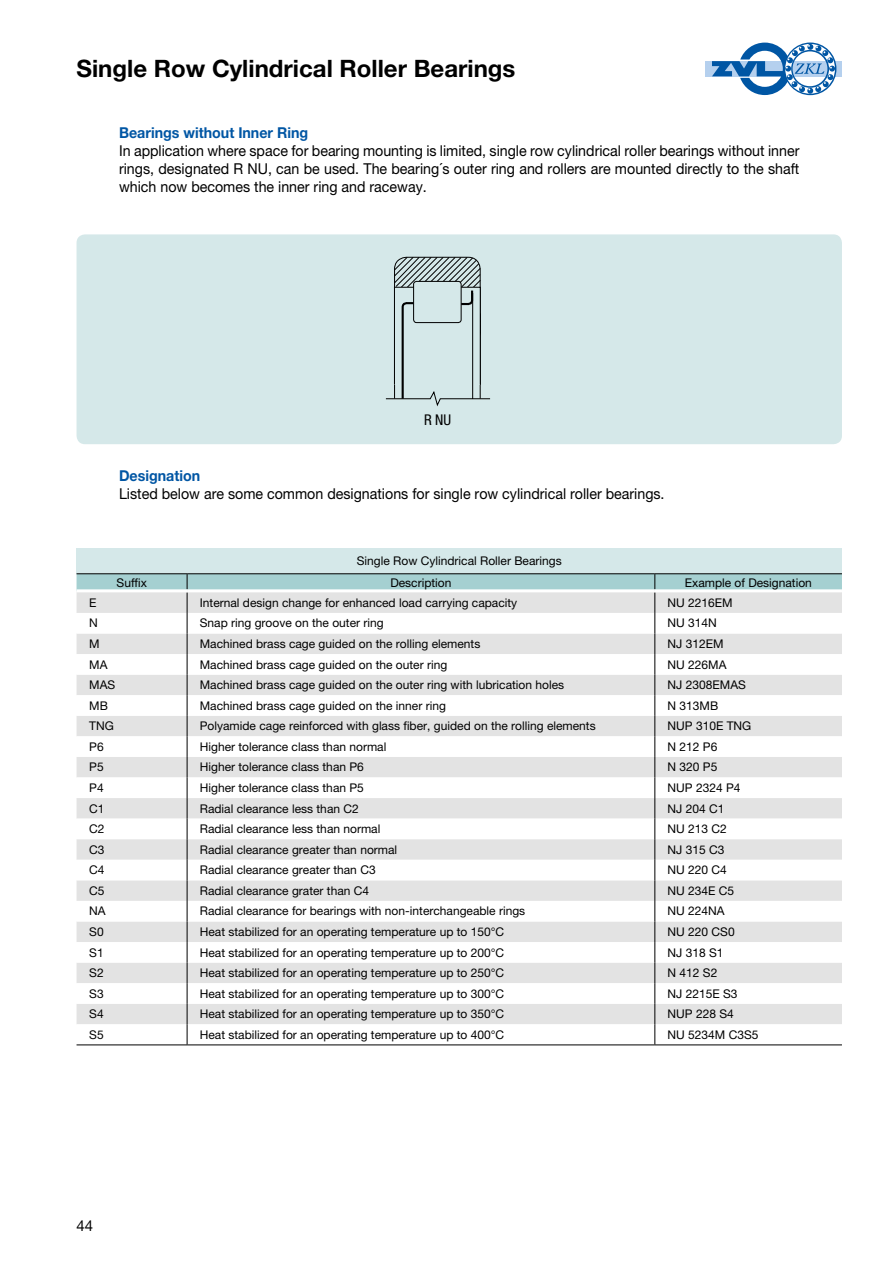
<style>
.page{position:relative;width:893px;height:1263px;background:#fff}
.page>*{position:absolute;margin:0;border:0;box-sizing:border-box;transform-origin:0 0}
.t1{font:700 24px "Helvetica Neue LT Pro";color:#000}
.t2{font:15px/18px "Helvetica Neue LT Pro";color:#000;text-align:justify;scale:.95 1}
.t3{font:700 15px "Helvetica Neue LT Pro";color:#0056a4;scale:.95 1}
.t4{font:15px "Helvetica Neue LT Pro";color:#000}
.t5{font:condensed 14.85px "Helvetica Neue LT Pro";color:#000}
.t6{font:12px "Helvetica Neue LT Pro";color:#000}
</style>
<div class="page">
<div style="left:706px;top:61px;width:136px;height:15px;background:#b5d0ee"></div>
<svg style="left:712px;top:43px;width:124px;height:52px"></svg>
<div style="left:77px;top:234px;width:765px;height:210px;background:#d5e8e9;border-radius:9px"></div>
<svg style="left:385px;top:256px;width:106px;height:151px"></svg>
<hr style="left:472px;top:293px;width:1px;height:106px;background:#000">
<div style="left:77px;top:548px;width:765px;height:26px;background:#d5e8e9"></div>
<svg style="left:77px;top:574px;width:765px;height:470px"></svg>
<hr style="left:77px;top:573px;width:110px;height:1px;background:#000">
<hr style="left:187px;top:573px;width:468px;height:1px;background:#000">
<hr style="left:655px;top:573px;width:187px;height:1px;background:#000">
<hr style="left:77px;top:1044px;width:110px;height:1px;background:#000">
<hr style="left:187px;top:1044px;width:468px;height:1px;background:#000">
<hr style="left:655px;top:1044px;width:187px;height:1px;background:#000">
<hr style="left:77px;top:589px;width:110px;height:3px;background:#fff">
<hr style="left:187px;top:589px;width:468px;height:3px;background:#fff">
<hr style="left:655px;top:589px;width:187px;height:3px;background:#fff">
<h1 class="t1" style="left:77px;top:53px;width:440px">Single Row Cylindrical Roller Bearings</h1>
<p class="t3" style="left:119px;top:124px;width:201px">Bearings without Inner Ring</p>
<p class="t2" style="left:119px;top:142px;width:718px">In application where space for bearing mounting is limited, single row cylindrical roller bearings without inner rings, designated R NU, can be used. The bearing´s outer ring and rollers are mounted directly to the shaft which now becomes the inner ring and raceway.</p>
<p class="t5" style="left:424px;top:411px;width:29px">R NU</p>
<p class="t3" style="left:119px;top:466px;width:87px">Designation</p>
<p class="t2" style="left:119px;top:485px;width:576px">Listed below are some common designations for single row cylindrical roller bearings.</p>
<p class="t6" style="left:357px;top:554px;width:206px">Single Row Cylindrical Roller Bearings</p>
<p class="t6" style="left:117px;top:575px;width:32px">Suffix</p>
<p class="t6" style="left:390px;top:575px;width:63px">Description</p>
<p class="t6" style="left:685px;top:575px;width:129px">Example of Designation</p>
<p class="t6" style="left:89px;top:595px;width:9px">E</p>
<p class="t6" style="left:200px;top:595px;width:319px">Internal design change for enhanced load carrying capacity</p>
<p class="t6" style="left:668px;top:595px;width:67px">NU 2216EM</p>
<p class="t6" style="left:89px;top:616px;width:10px">N</p>
<p class="t6" style="left:200px;top:616px;width:185px">Snap ring groove on the outer ring</p>
<p class="t6" style="left:668px;top:616px;width:51px">NU 314N</p>
<p class="t6" style="left:89px;top:637px;width:12px">M</p>
<p class="t6" style="left:200px;top:637px;width:282px">Machined brass cage guided on the rolling elements</p>
<p class="t6" style="left:668px;top:637px;width:58px">NJ 312EM</p>
<p class="t6" style="left:89px;top:657px;width:20px">MA</p>
<p class="t6" style="left:200px;top:657px;width:249px">Machined brass cage guided on the outer ring</p>
<p class="t6" style="left:668px;top:657px;width:60px">NU 226MA</p>
<p class="t6" style="left:89px;top:678px;width:28px">MAS</p>
<p class="t6" style="left:200px;top:678px;width:366px">Machined brass cage guided on the outer ring with lubrication holes</p>
<p class="t6" style="left:668px;top:678px;width:80px">NJ 2308EMAS</p>
<p class="t6" style="left:89px;top:698px;width:20px">MB</p>
<p class="t6" style="left:200px;top:698px;width:248px">Machined brass cage guided on the inner ring</p>
<p class="t6" style="left:668px;top:698px;width:52px">N 313MB</p>
<p class="t6" style="left:89px;top:719px;width:26px">TNG</p>
<p class="t6" style="left:200px;top:719px;width:397px">Polyamide cage reinforced with glass fiber, guided on the rolling elements</p>
<p class="t6" style="left:668px;top:719px;width:85px">NUP 310E TNG</p>
<p class="t6" style="left:89px;top:739px;width:16px">P6</p>
<p class="t6" style="left:200px;top:739px;width:188px">Higher tolerance class than normal</p>
<p class="t6" style="left:668px;top:739px;width:51px">N 212 P6</p>
<p class="t6" style="left:89px;top:760px;width:16px">P5</p>
<p class="t6" style="left:200px;top:760px;width:166px">Higher tolerance class than P6</p>
<p class="t6" style="left:668px;top:760px;width:51px">N 320 P5</p>
<p class="t6" style="left:89px;top:781px;width:16px">P4</p>
<p class="t6" style="left:200px;top:781px;width:166px">Higher tolerance class than P5</p>
<p class="t6" style="left:668px;top:781px;width:74px">NUP 2324 P4</p>
<p class="t6" style="left:89px;top:801px;width:17px">C1</p>
<p class="t6" style="left:200px;top:801px;width:160px">Radial clearance less than C2</p>
<p class="t6" style="left:668px;top:801px;width:58px">NJ 204 C1</p>
<p class="t6" style="left:89px;top:822px;width:17px">C2</p>
<p class="t6" style="left:200px;top:822px;width:182px">Radial clearance less than normal</p>
<p class="t6" style="left:668px;top:822px;width:61px">NU 213 C2</p>
<p class="t6" style="left:89px;top:842px;width:17px">C3</p>
<p class="t6" style="left:200px;top:842px;width:199px">Radial clearance greater than normal</p>
<p class="t6" style="left:668px;top:842px;width:58px">NJ 315 C3</p>
<p class="t6" style="left:89px;top:863px;width:17px">C4</p>
<p class="t6" style="left:200px;top:863px;width:177px">Radial clearance greater than C3</p>
<p class="t6" style="left:668px;top:863px;width:61px">NU 220 C4</p>
<p class="t6" style="left:89px;top:883px;width:17px">C5</p>
<p class="t6" style="left:200px;top:883px;width:171px">Radial clearance grater than C4</p>
<p class="t6" style="left:668px;top:883px;width:68px">NU 234E C5</p>
<p class="t6" style="left:89px;top:904px;width:18px">NA</p>
<p class="t6" style="left:200px;top:904px;width:327px">Radial clearance for bearings with non-interchangeable rings</p>
<p class="t6" style="left:668px;top:904px;width:59px">NU 224NA</p>
<p class="t6" style="left:89px;top:925px;width:16px">S0</p>
<p class="t6" style="left:200px;top:925px;width:306px">Heat stabilized for an operating temperature up to 150°C</p>
<p class="t6" style="left:668px;top:925px;width:69px">NU 220 CS0</p>
<p class="t6" style="left:89px;top:945px;width:16px">S1</p>
<p class="t6" style="left:200px;top:945px;width:306px">Heat stabilized for an operating temperature up to 200°C</p>
<p class="t6" style="left:668px;top:945px;width:58px">NJ 318 S1</p>
<p class="t6" style="left:89px;top:966px;width:16px">S2</p>
<p class="t6" style="left:200px;top:966px;width:306px">Heat stabilized for an operating temperature up to 250°C</p>
<p class="t6" style="left:668px;top:966px;width:51px">N 412 S2</p>
<p class="t6" style="left:89px;top:986px;width:16px">S3</p>
<p class="t6" style="left:200px;top:986px;width:306px">Heat stabilized for an operating temperature up to 300°C</p>
<p class="t6" style="left:668px;top:986px;width:72px">NJ 2215E S3</p>
<p class="t6" style="left:89px;top:1007px;width:16px">S4</p>
<p class="t6" style="left:200px;top:1007px;width:306px">Heat stabilized for an operating temperature up to 350°C</p>
<p class="t6" style="left:668px;top:1007px;width:68px">NUP 228 S4</p>
<p class="t6" style="left:89px;top:1027px;width:16px">S5</p>
<p class="t6" style="left:200px;top:1027px;width:306px">Heat stabilized for an operating temperature up to 400°C</p>
<p class="t6" style="left:668px;top:1027px;width:92px">NU 5234M C3S5</p>
<p class="t4" style="left:77px;top:1217px;width:18px">44</p>
</div>
